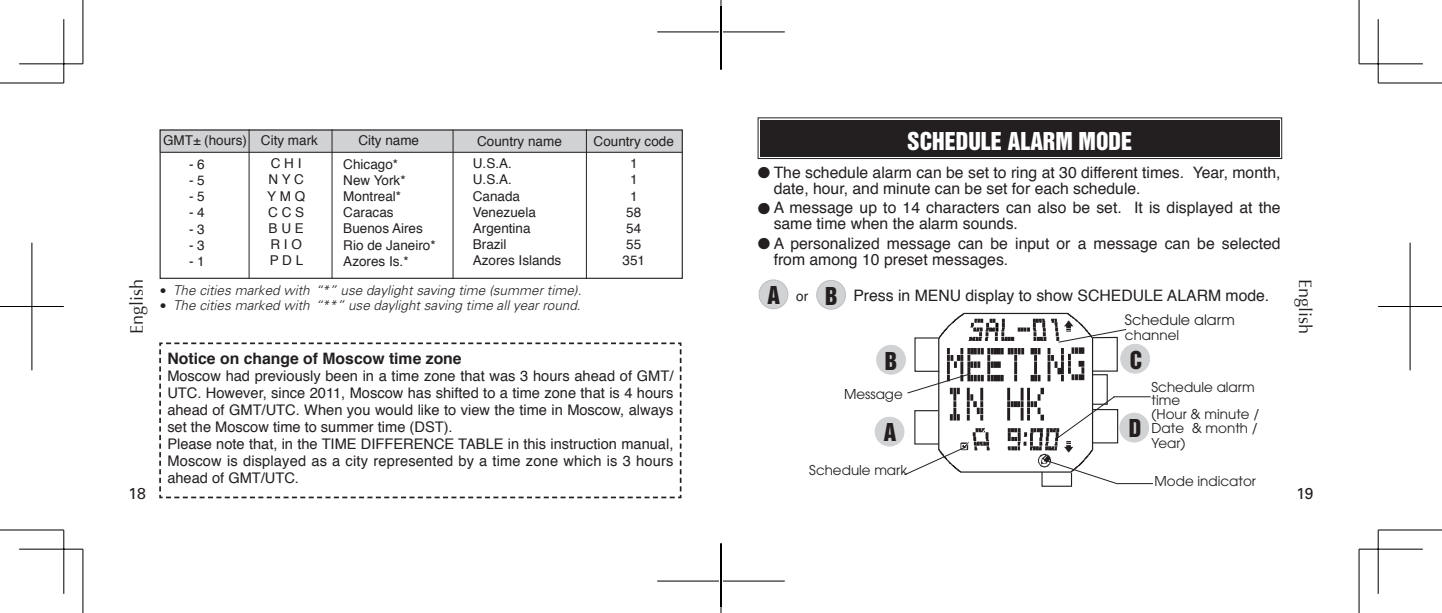
<style>
.page{position:relative;width:1442px;height:613px;background:#fff}
.page>*{position:absolute;margin:0;border:0;box-sizing:border-box;transform-origin:0 0}
.t1{font:22.5px "Helvetica Inserat";color:#fff}
.t2{font:22.5px "Helvetica Inserat";color:#231f20}
.t3{font:18px "Optima";color:#231f20}
.t4{font:15.75px/16px "Helvetica";color:#231f20}
.t5{font:700 15.75px "Helvetica";color:#231f20}
.t6{font:15.75px "Univers";color:#231f20}
.t7{font:14.62px/16.9px "Helvetica";color:#231f20}
.t8{font:14.4px "Avant Garde";color:#231f20}
.t9{font:13.5px/16.2px "Helvetica";color:#231f20}
.t10{font:italic 300 13.5px "Univers";color:#231f20}
.t11{font:13.5px/14px "Avant Garde";color:#231f20}
</style>
<div class="page">
<div style="left:160px;top:129px;width:522px;height:23px;background:#d1d2d4;border:1px solid #d1d2d4"></div>
<hr style="left:332px;top:129px;width:1px;height:149px;background:#231f20">
<hr style="left:249px;top:129px;width:1px;height:149px;background:#231f20">
<hr style="left:453px;top:130px;width:1px;height:149px;background:#231f20">
<svg style="left:757px;top:117px;width:525px;height:42px;background:#363233"></svg>
<div style="left:761px;top:121px;width:517px;height:34px;border:1px solid #231f20"></div>
<div style="left:876px;top:345px;width:29px;height:29px;background:#d1d2d4;border-radius:50%"></div>
<div style="left:876px;top:345px;width:29px;height:29px;border:1px solid #d1d2d4;border-radius:50%"></div>
<div style="left:1120px;top:413px;width:28px;height:29px;background:#d1d2d4;border-radius:50%"></div>
<div style="left:1119px;top:412px;width:30px;height:30px;border:1px solid #d1d2d4;border-radius:50%"></div>
<div style="left:1120px;top:344px;width:29px;height:29px;background:#d1d2d4;border-radius:50%"></div>
<div style="left:1120px;top:344px;width:30px;height:29px;border:1px solid #d1d2d4;border-radius:50%"></div>
<div style="left:875px;top:417px;width:29px;height:29px;background:#d1d2d4;border-radius:50%"></div>
<div style="left:875px;top:416px;width:29px;height:30px;border:1px solid #d1d2d4;border-radius:50%"></div>
<hr style="left:1113px;top:396px;width:37px;height:1px;background:#231f20">
<div style="left:759px;top:280px;width:29px;height:28px;background:#d1d2d4;border-radius:50%"></div>
<div style="left:759px;top:279px;width:29px;height:30px;border:1px solid #bcbdc0;border-radius:50%"></div>
<div style="left:816px;top:280px;width:29px;height:29px;background:#d1d2d4;border-radius:50%"></div>
<div style="left:816px;top:280px;width:30px;height:29px;border:1px solid #bcbdc0;border-radius:50%"></div>
<svg style="left:903px;top:313px;width:223px;height:173px"></svg>
<hr style="left:1116px;top:483px;width:37px;height:1px;background:#231f20">
<hr style="left:586px;top:129px;width:1px;height:150px;background:#231f20">
<hr style="left:160px;top:152px;width:522px;height:1px;background:#231f20">
<div style="left:160px;top:129px;width:523px;height:150px;border:1px solid #231f20"></div>
<svg style="left:159px;top:342px;width:523px;height:157px"></svg>
<svg style="left:0;top:82px;width:62px;height:1px"></svg>
<svg style="left:1379px;top:82px;width:63px;height:1px"></svg>
<svg style="left:82px;top:0;width:1px;height:62px"></svg>
<svg style="left:82px;top:550px;width:1px;height:62px"></svg>
<hr style="left:0;top:83px;width:64px;height:1px;background:#000">
<hr style="left:1378px;top:83px;width:64px;height:1px;background:#000">
<hr style="left:0;top:529px;width:64px;height:1px;background:#000">
<hr style="left:1378px;top:529px;width:64px;height:1px;background:#000">
<hr style="left:83px;top:0;width:1px;height:64px;background:#000">
<hr style="left:83px;top:549px;width:1px;height:63px;background:#000">
<hr style="left:1358px;top:0;width:1px;height:64px;background:#000">
<hr style="left:1358px;top:549px;width:1px;height:63px;background:#000">
<hr style="left:19px;top:63px;width:64px;height:1px;background:#000">
<hr style="left:1359px;top:63px;width:63px;height:1px;background:#000">
<hr style="left:19px;top:548px;width:64px;height:1px;background:#000">
<hr style="left:1359px;top:548px;width:63px;height:1px;background:#000">
<hr style="left:63px;top:19px;width:1px;height:64px;background:#000">
<hr style="left:63px;top:529px;width:1px;height:64px;background:#000">
<hr style="left:1377px;top:19px;width:1px;height:64px;background:#000">
<hr style="left:1377px;top:529px;width:1px;height:64px;background:#000">
<hr style="left:657px;top:32px;width:128px;height:1px;background:#000">
<hr style="left:720px;top:0;width:1px;height:64px;background:#000">
<hr style="left:657px;top:580px;width:128px;height:1px;background:#000">
<hr style="left:720px;top:549px;width:1px;height:63px;background:#000">
<hr style="left:0;top:306px;width:64px;height:1px;background:#000">
<hr style="left:32px;top:242px;width:1px;height:128px;background:#000">
<hr style="left:1378px;top:306px;width:64px;height:1px;background:#000">
<hr style="left:1409px;top:242px;width:1px;height:128px;background:#000">
<hr style="left:719px;top:22px;width:3px;height:47px;background:#fff">
<hr style="left:719px;top:543px;width:3px;height:48px;background:#fff">
<hr style="left:720px;top:22px;width:1px;height:47px;background:#000">
<hr style="left:720px;top:543px;width:1px;height:48px;background:#000">
<h1 class="t1" style="left:907px;top:128px;width:227px">SCHEDULE ALARM MODE</h1>
<p class="t4" style="left:773px;top:165px;width:508px;text-indent:-16px">● The schedule alarm can be set to ring at 30 different times. Year, month, date, hour, and minute can be set for each schedule.</p>
<p class="t4" style="left:773px;top:200px;width:508px;text-indent:-16px">● A message up to 14 characters can also be set. It is displayed at the same time when the alarm sounds.</p>
<p class="t4" style="left:773px;top:235px;width:508px;text-indent:-16px">● A personalized message can be input or a message can be selected from among 10 preset messages.</p>
<p class="t4" style="left:853px;top:287px;width:417px">Press in MENU display to show SCHEDULE ALARM mode.</p>
<p class="t9" style="left:163px;top:132px;width:85px">GMT± (hours)</p>
<p class="t9" style="left:477px;top:133px;width:86px">Country name</p>
<p class="t9" style="left:189px;top:156px;width:17px">- 6</p>
<p class="t9" style="left:189px;top:172px;width:17px">- 5</p>
<p class="t9" style="left:189px;top:188px;width:17px">- 5</p>
<p class="t9" style="left:189px;top:205px;width:17px">- 4</p>
<p class="t9" style="left:189px;top:221px;width:17px">- 3</p>
<p class="t9" style="left:189px;top:237px;width:17px">- 3</p>
<p class="t9" style="left:189px;top:253px;width:17px">- 1</p>
<p class="t9" style="left:261px;top:132px;width:58px">City mark</p>
<p class="t9" style="left:358px;top:132px;width:62px">City name</p>
<p class="t9" style="left:593px;top:133px;width:82px">Country code</p>
<p class="t9" style="left:473px;top:156px;width:90px">U.S.A.<br>U.S.A.<br>Canada<br>Venezuela<br>Argentina<br>Brazil<br>Azores Islands</p>
<p class="t9" style="left:622px;top:156px;width:24px;text-align:center">1<br>1<br>1<br>58<br>54<br>55<br>351</p>
<p class="t10" style="left:160px;top:282px;width:422px">● The cities marked with “*” use daylight saving time (summer time).</p>
<p class="t10" style="left:160px;top:297px;width:422px">● The cities marked with “**” use daylight saving time all year round.</p>
<p class="t9" style="left:267px;top:156px;width:40px">C H I<br>N Y C<br>Y M Q<br>C C S<br>B U E<br>R I O<br>P D L</p>
<p class="t9" style="left:343px;top:156px;width:94px">Chicago*<br>New York*<br>Montreal*<br>Caracas<br>Buenos Aires<br>Rio de Janeiro*<br>Azores Is.*</p>
<p class="t3" style="left:126px;top:334px;width:57px;rotate:-90deg">English</p>
<p class="t3" style="left:1315px;top:279px;width:57px;rotate:90deg">English</p>
<h1 class="t2" style="left:767px;top:282px;width:72px">A<sup>or</sup>B</h1>
<p class="t8" style="left:1125px;top:311px;width:111px">Schedule alarm</p>
<p class="t11" style="left:1125px;top:328px;width:56px">channel</p>
<p class="t5" style="left:168px;top:345px;width:296px">Notice on change of Moscow time zone</p>
<p class="t7" style="left:167px;top:368px;width:507px">Moscow had previously been in a time zone that was 3 hours ahead of GMT/ UTC. However, since 2011, Moscow has shifted to a time zone that is 4 hours ahead of GMT/UTC. When you would like to view the time in Moscow, always set the Moscow time to summer time (DST).<br>Please note that, in the TIME DIFFERENCE TABLE in this instruction manual, Moscow is displayed as a city represented by a time zone which is 3 hours ahead of GMT/UTC.</p>
<h1 class="t2" style="left:885px;top:347px;width:14px">B</h1>
<p class="t11" style="left:844px;top:387px;width:60px">Message</p>
<h1 class="t2" style="left:883px;top:418px;width:14px">A</h1>
<p class="t11" style="left:809px;top:463px;width:99px">Schedule mark</p>
<h1 class="t2" style="left:1129px;top:346px;width:14px">C</h1>
<h1 class="t2" style="left:1129px;top:415px;width:14px">D</h1>
<p class="t11" style="left:1151px;top:379px;width:109px">Schedule alarm time<br>(Hour &amp; minute /<br>Date &amp; month /<br>Year)</p>
<p class="t11" style="left:1154px;top:473px;width:103px">Mode indicator</p>
<p class="t6" style="left:128px;top:484px;width:19px">18</p>
<p class="t6" style="left:1296px;top:484px;width:19px">19</p>
</div>
